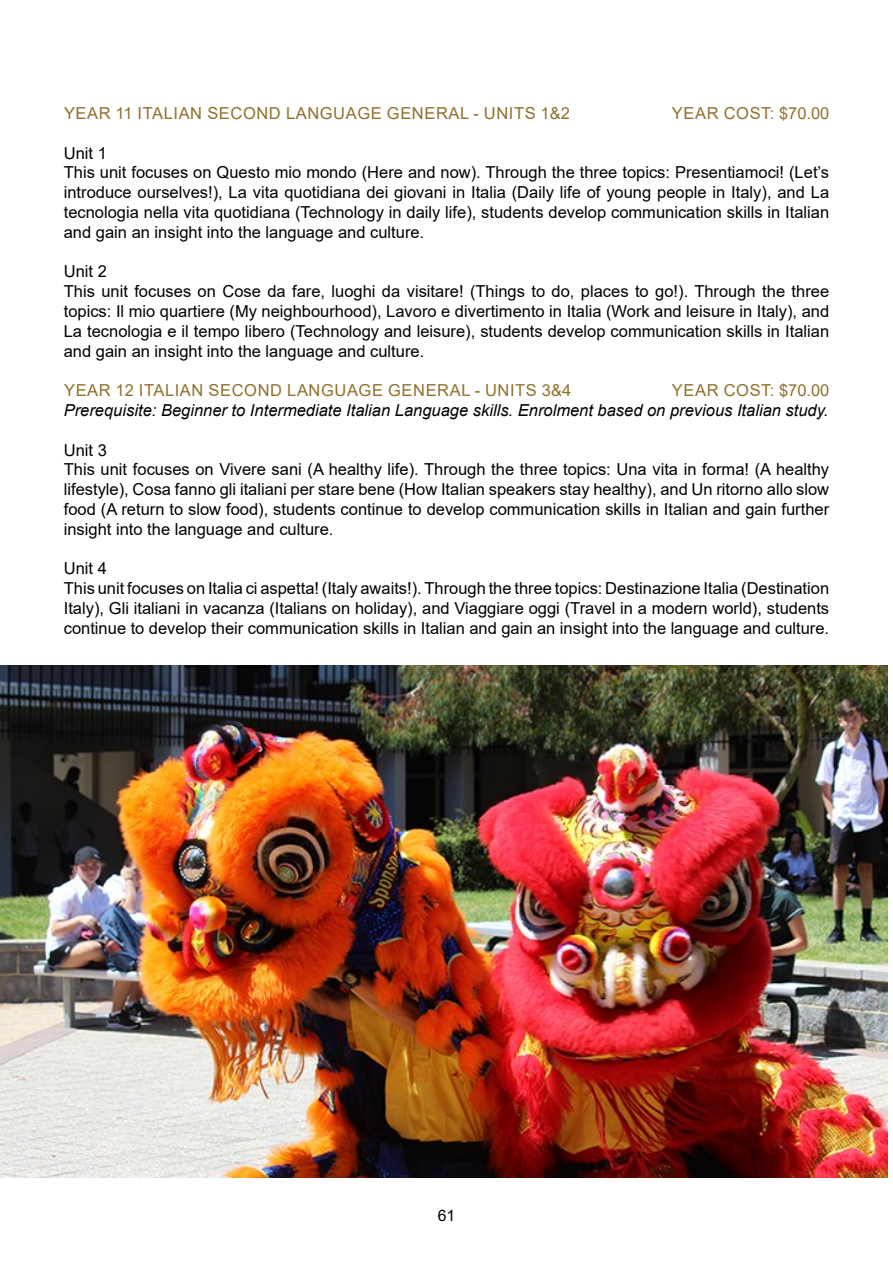
<style>
.page{position:relative;width:893px;height:1263px;background:#fff}
.page>*{position:absolute;margin:0;border:0;box-sizing:border-box;transform-origin:0 0}
.t1{font:16.5px/19.8px "Arial";color:#000}
.t2{font:16.5px "Arial";letter-spacing:.035em;color:#91702b}
.t3{font:italic 16.5px "Arial";color:#000}
.t4{font:15.75px "Arial";color:#000}
</style>
<div class="page">
<img style="left:0;top:665px;width:887px;height:513px">
<p class="t2" style="left:64px;top:102px;width:507px">YEAR 11 ITALIAN SECOND LANGUAGE GENERAL - UNITS 1&amp;2</p>
<p class="t2" style="left:672px;top:102px;width:159px">YEAR COST: $70.00</p>
<p class="t1" style="left:64px;top:143px;width:767px">Unit 1<br>This unit focuses on Questo mio mondo (Here and now). Through the three topics: Presentiamoci! (Let’s introduce ourselves!), La vita quotidiana dei giovani in Italia (Daily life of young people in Italy), and La tecnologia nella vita quotidiana (Technology in daily life), students develop communication skills in Italian and gain an insight into the language and culture.</p>
<p class="t1" style="left:64px;top:262px;width:767px">Unit 2<br>This unit focuses on Cose da fare, luoghi da visitare! (Things to do, places to go!). Through the three topics: Il mio quartiere (My neighbourhood), Lavoro e divertimento in Italia (Work and leisure in Italy), and La tecnologia e il tempo libero (Technology and leisure), students develop communication skills in Italian and gain an insight into the language and culture.</p>
<p class="t2" style="left:64px;top:379px;width:509px">YEAR 12 ITALIAN SECOND LANGUAGE GENERAL - UNITS 3&amp;4</p>
<p class="t2" style="left:672px;top:379px;width:159px">YEAR COST: $70.00</p>
<p class="t3" style="left:64px;top:400px;width:766px">Prerequisite: Beginner to Intermediate Italian Language skills. Enrolment based on previous Italian study.</p>
<p class="t1" style="left:64px;top:440px;width:767px">Unit 3<br>This unit focuses on Vivere sani (A healthy life). Through the three topics: Una vita in forma! (A healthy lifestyle), Cosa fanno gli italiani per stare bene (How Italian speakers stay healthy), and Un ritorno allo slow food (A return to slow food), students continue to develop communication skills in Italian and gain further insight into the language and culture.</p>
<p class="t1" style="left:64px;top:559px;width:767px">Unit 4<br>This unit focuses on Italia ci aspetta! (Italy awaits!). Through the three topics: Destinazione Italia (Destination Italy), Gli italiani in vacanza (Italians on holiday), and Viaggiare oggi (Travel in a modern world), students continue to develop their communication skills in Italian and gain an insight into the language and culture.</p>
<p class="t4" style="left:438px;top:1205px;width:19px">61</p>
</div>
